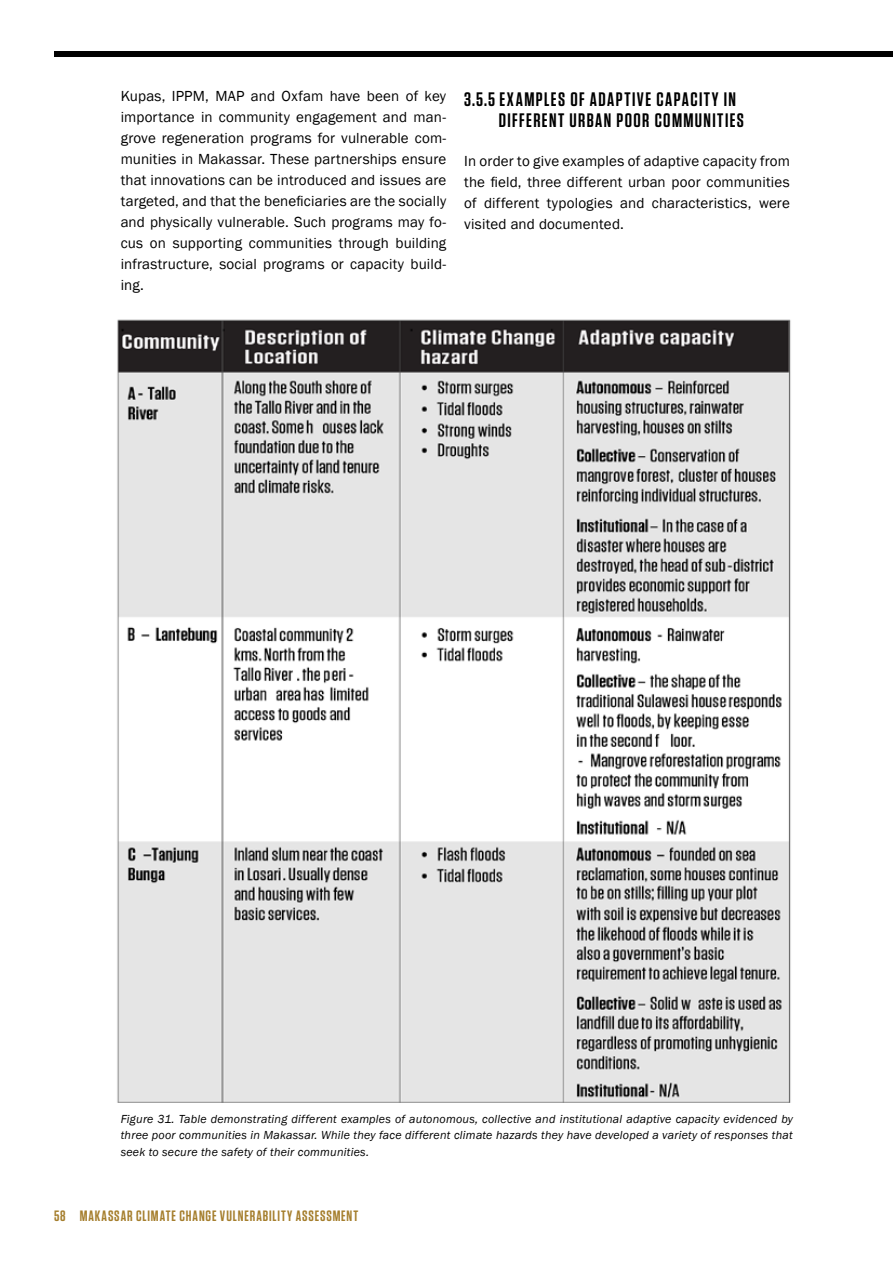
<style>
.page{position:relative;width:893px;height:1263px;background:#fff}
.page>*{position:absolute;margin:0;border:0;box-sizing:border-box;transform-origin:0 0}
.t1{font:600 19.5px/21px "Tungsten";letter-spacing:.07em;color:#000}
.t2{font:15px/21px "Franklin Gothic";letter-spacing:.01em;color:#000;text-align:justify}
.t3{font:600 15px "Tungsten";letter-spacing:.06em;color:#a57e2d}
.t4{font:italic 12px/16.5px "Franklin Gothic";letter-spacing:.02em;color:#000;text-align:justify}
</style>
<div class="page">
<div style="left:54px;top:51px;width:838px;height:6px;background:#000"></div>
<img style="left:117px;top:319px;width:674px;height:783px">
<p class="t2" style="left:121px;top:85px;width:327px">Kupas, IPPM, MAP and Oxfam have been of key importance in community engagement and man&shy;grove regeneration programs for vulnerable com&shy;munities in Makassar. These partnerships ensure that innovations can be introduced and issues are targeted, and that the beneficiaries are the socially and physically vulnerable. Such programs may fo&shy;cus on supporting communities through building infrastructure, social programs or capacity build&shy;ing.</p>
<h1 class="t1" style="left:499px;top:89px;width:247px;text-indent:-35px">3.5.5 EXAMPLES OF ADAPTIVE CAPACITY IN<br>DIFFERENT URBAN POOR COMMUNITIES</h1>
<p class="t2" style="left:464px;top:150px;width:327px">In order to give examples of adaptive capacity from the field, three different urban poor communities of different typologies and characteristics, were visited and documented.</p>
<p class="t4" style="left:121px;top:1110px;width:674px">Figure 31. Table demonstrating different examples of autonomous, collective and institutional adaptive capacity evidenced by three poor communities in Makassar. While they face different climate hazards they have developed a variety of responses that seek to secure the safety of their communities.</p>
<p class="t3" style="left:54px;top:1208px;width:306px">58 MAKASSAR CLIMATE CHANGE VULNERABILITY ASSESSMENT</p>
</div>
